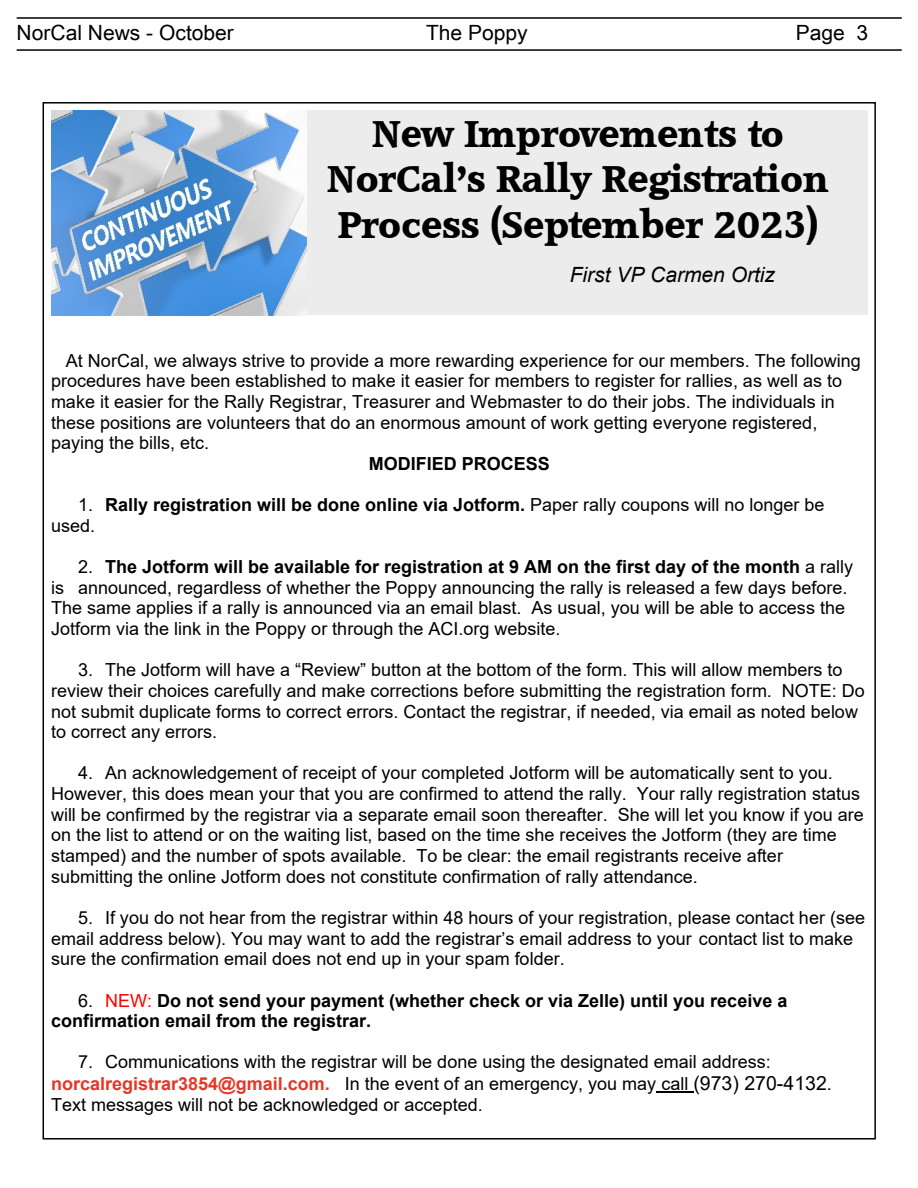
<style>
.page{position:relative;width:918px;height:1188px;background:#fff}
.page>*{position:absolute;margin:0;border:0;box-sizing:border-box;transform-origin:0 0}
.t1{font:36px/45.5px "Accord SF Bold";color:#000;text-align:center}
.t2{font:21px "Arial Unicode MS";color:#000}
.t3{font:italic 21px "Arial";color:#000}
.t4{font:18px/20.7px "Arial";color:#000}
.t5{font:700 18px/20.7px "Arial";color:#000}
.s1{font-weight:400}
.s2{font-weight:700}
.s3{font-weight:400;color:#f00}
.s4{font-weight:700;color:#e63726}
.s5{font-size:19.5px}
</style>
<div class="page">
<hr style="left:656px;top:1092px;width:37px;height:1px;background:#000">
<div style="left:289px;top:111px;width:578px;height:204px;background:#ececec"></div>
<img style="left:51px;top:110px;width:255px;height:205px">
<hr style="left:17px;top:17px;width:885px;height:2px;background:#000">
<hr style="left:17px;top:49px;width:885px;height:2px;background:#000">
<p class="t2" style="left:17px;top:25px;width:219px">NorCal News - October</p>
<p class="t2" style="left:426px;top:25px;width:103px">The Poppy</p>
<p class="t2" style="left:796px;top:25px;width:74px">Page 3</p>
<h1 class="t1" style="left:328px;top:113px;width:503px">New Improvements to<br>NorCal’s Rally Registration<br>Process (September 2023)</h1>
<p class="t3" style="left:570px;top:267px;width:207px">First VP Carmen Ortiz</p>
<p class="t4" style="left:51px;top:352px;width:811px;text-indent:15px">At NorCal, we always strive to provide a more rewarding experience for our members. The following procedures have been established to make it easier for members to register for rallies, as well as to make it easier for the Rally Registrar, Treasurer and Webmaster to do their jobs. The individuals in these positions are volunteers that do an enormous amount of work getting everyone registered, paying the bills, etc.</p>
<p class="t5" style="left:369px;top:455px;width:183px">MODIFIED PROCESS</p>
<p class="t5" style="left:51px;top:496px;width:775px;text-indent:27px"><span class="s1">1.</span> Rally registration will be done online via Jotform. <span class="s1">Paper rally coupons will no longer be used.</span></p>
<p class="t4" style="left:51px;top:558px;width:804px;text-indent:27px">2. <span class="s2">The Jotform will be available for registration at 9 AM on the first day of the month</span> a rally is announced, regardless of whether the Poppy announcing the rally is released a few days before.<br>The same applies if a rally is announced via an email blast. As usual, you will be able to access the Jotform via the link in the Poppy or through the ACI.org website.</p>
<p class="t4" style="left:51px;top:661px;width:815px;text-indent:27px">3. The Jotform will have a “Review” button at the bottom of the form. This will allow members to review their choices carefully and make corrections before submitting the registration form. NOTE: Do not submit duplicate forms to correct errors. Contact the registrar, if needed, via email as noted below to correct any errors.</p>
<p class="t4" style="left:51px;top:764px;width:814px;text-indent:27px">4. An acknowledgement of receipt of your completed Jotform will be automatically sent to you.<br>However, this does mean your that you are confirmed to attend the rally. Your rally registration status will be confirmed by the registrar via a separate email soon thereafter. She will let you know if you are on the list to attend or on the waiting list, based on the time she receives the Jotform (they are time stamped) and the number of spots available. To be clear: the email registrants receive after submitting the online Jotform does not constitute confirmation of rally attendance.</p>
<p class="t4" style="left:51px;top:909px;width:816px;text-indent:27px">5. If you do not hear from the registrar within 48 hours of your registration, please contact her (see email address below). You may want to add the registrar’s email address to your contact list to make sure the confirmation email does not end up in your spam folder.</p>
<p class="t5" style="left:51px;top:991px;width:738px;text-indent:27px"><span class="s1">6.</span> <span class="s3">NEW:</span> Do not send your payment (whether check or via Zelle) until you receive a confirmation email from the registrar.</p>
<p class="t4" style="left:51px;top:1053px;width:782px;line-height:21.5px;text-indent:27px">7. Communications with the registrar will be done using the designated email address: <span class="s4">norcalregistrar3854@gmail.com.</span> In the event of an emergency, you may call <span class="s5">(973) 270-4132</span>.<br>Text messages will not be acknowledged or accepted.</p>
</div>
